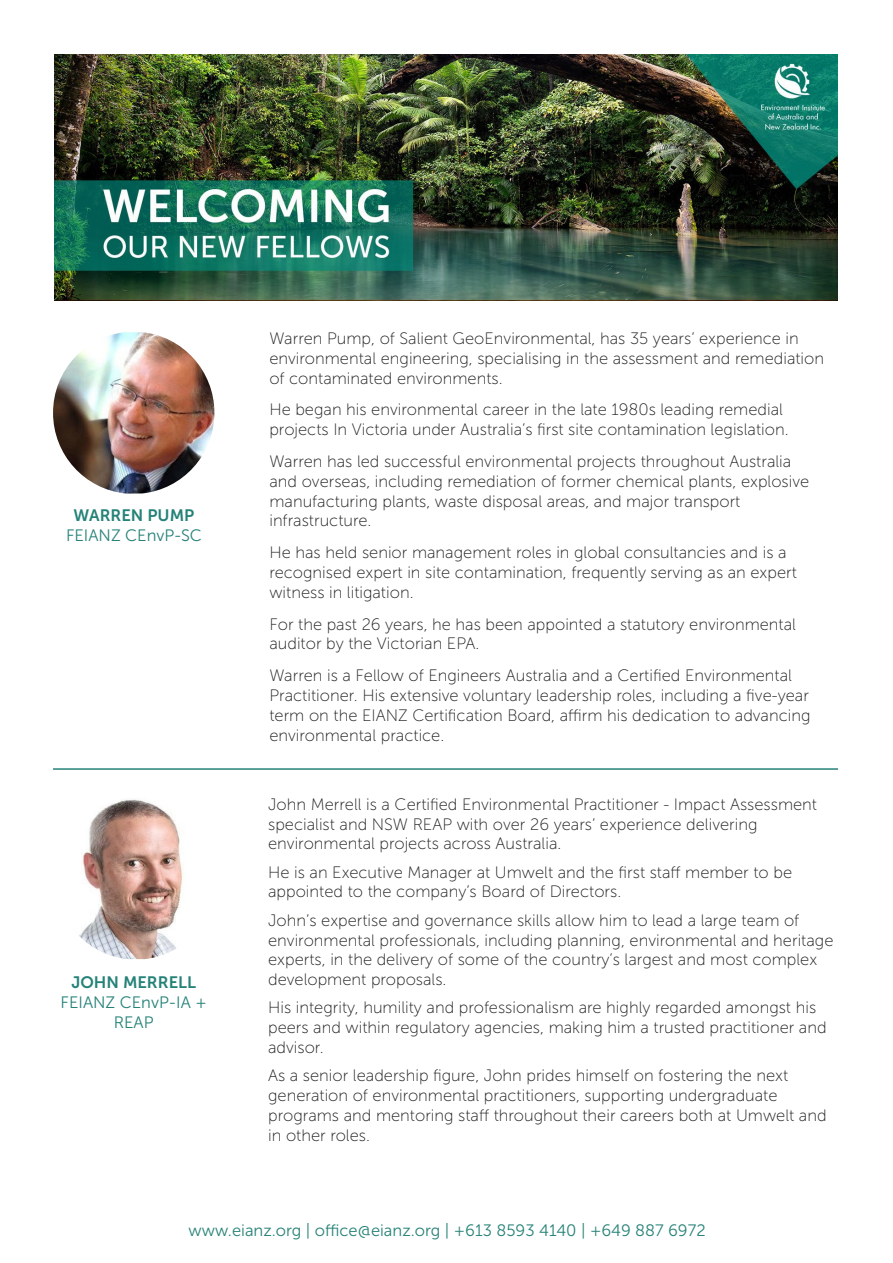
<style>
.page{position:relative;width:893px;height:1263px;background:#fff}
.page>*{position:absolute;margin:0;border:0;box-sizing:border-box;transform-origin:0 0}
.t1{font:16.5px/19.8px "Museo Sans 100";color:#1d1d1b}
.t2{font:16.5px "Museo Sans 300";color:#288378}
.t3{font:16.5px/19.8px "Museo Sans 300";color:#258278;text-align:center}
.t4{font:16.5px "Museo Sans 700";color:#258278}
</style>
<div class="page">
<hr style="left:53px;top:768px;width:785px;height:2px;background:#258278">
<img style="left:55px;top:54px;width:783px;height:247px">
<img style="left:53px;top:332px;width:161px;height:161px">
<img style="left:79px;top:799px;width:104px;height:160px">
<p class="t4" style="left:74px;top:506px;width:122px">WARREN PUMP</p>
<p class="t3" style="left:66px;top:525px;width:137px">FEIANZ CEnvP-SC</p>
<p class="t4" style="left:71px;top:973px;width:126px">JOHN MERRELL</p>
<p class="t3" style="left:61px;top:992px;width:148px">FEIANZ CEnvP-IA +<br>REAP</p>
<p class="t1" style="left:269px;top:329px;width:556px">Warren Pump, of Salient GeoEnvironmental, has 35 years’ experience in environmental engineering, specialising in the assessment and remediation of contaminated environments.</p>
<p class="t1" style="left:269px;top:400px;width:521px">He began his environmental career in the late 1980s leading remedial projects In Victoria under Australia’s first site contamination legislation.</p>
<p class="t1" style="left:269px;top:452px;width:541px">Warren has led successful environmental projects throughout Australia and overseas, including remediation of former chemical plants, explosive manufacturing plants, waste disposal areas, and major transport infrastructure.</p>
<p class="t1" style="left:269px;top:543px;width:529px">He has held senior management roles in global consultancies and is a recognised expert in site contamination, frequently serving as an expert witness in litigation.</p>
<p class="t1" style="left:269px;top:614px;width:528px">For the past 26 years, he has been appointed a statutory environmental auditor by the Victorian EPA.</p>
<p class="t1" style="left:269px;top:666px;width:543px">Warren is a Fellow of Engineers Australia and a Certified Environmental Practitioner. His extensive voluntary leadership roles, including a five-year term on the EIANZ Certification Board, affirm his dedication to advancing environmental practice.</p>
<p class="t1" style="left:268px;top:794px;width:550px">John Merrell is a Certified Environmental Practitioner - Impact Assessment specialist and NSW REAP with over 26 years’ experience delivering environmental projects across Australia.</p>
<p class="t1" style="left:268px;top:862px;width:525px">He is an Executive Manager at Umwelt and the first staff member to be appointed to the company’s Board of Directors.</p>
<p class="t1" style="left:268px;top:910px;width:567px">John’s expertise and governance skills allow him to lead a large team of environmental professionals, including planning, environmental and heritage experts, in the delivery of some of the country’s largest and most complex development proposals.</p>
<p class="t1" style="left:268px;top:998px;width:560px">His integrity, humility and professionalism are highly regarded amongst his peers and within regulatory agencies, making him a trusted practitioner and advisor.</p>
<p class="t1" style="left:268px;top:1066px;width:560px">As a senior leadership figure, John prides himself on fostering the next generation of environmental practitioners, supporting undergraduate programs and mentoring staff throughout their careers both at Umwelt and in other roles.</p>
<p class="t2" style="left:189px;top:1221px;width:519px">www.eianz.org | office@eianz.org | +613 8593 4140 | +649 887 6972</p>
</div>
